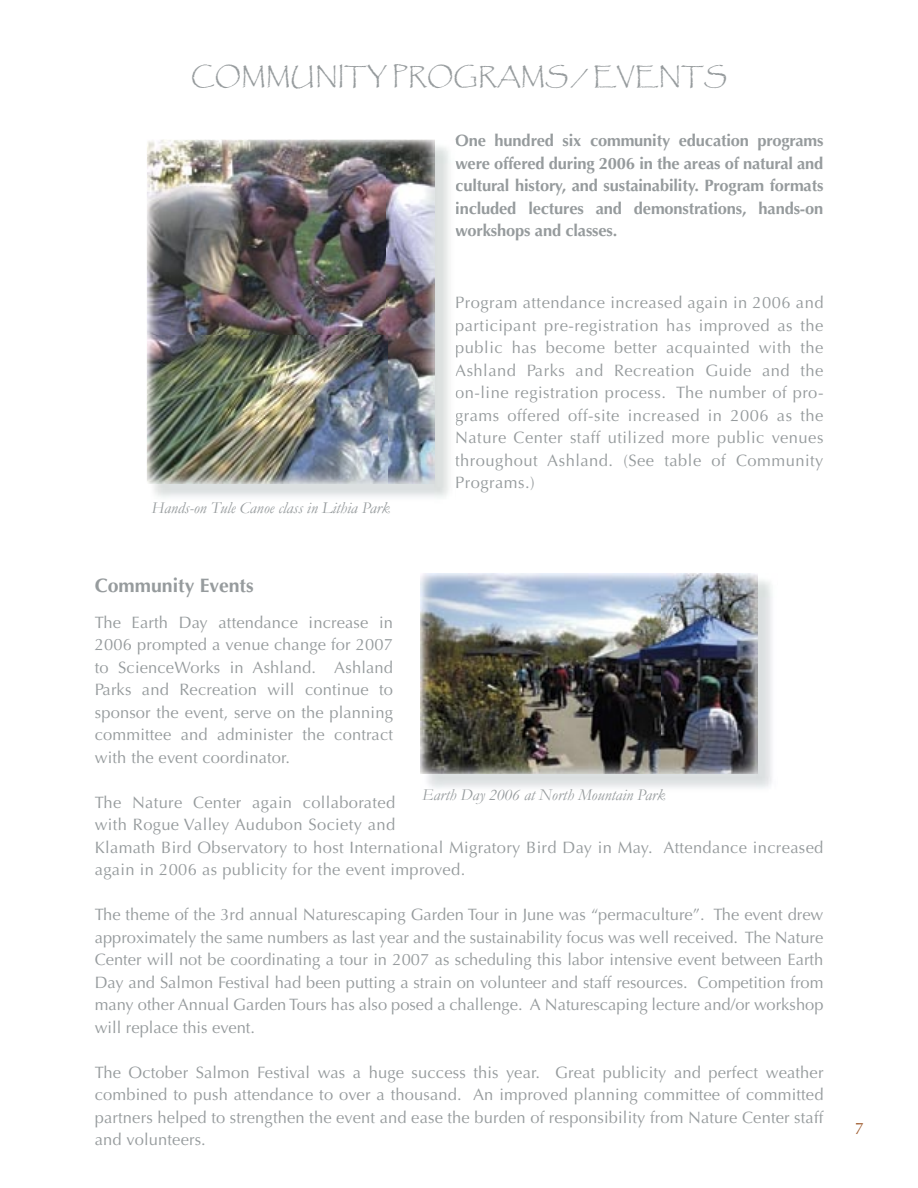
<style>
.page{position:relative;width:918px;height:1188px;background:#fff}
.page>*{position:absolute;margin:0;border:0;box-sizing:border-box;transform-origin:0 0}
.t1{font:24px "Papyrus";color:#969b9d}
.t2{font:700 19.5px "Optima";color:#969b9d}
.t3{font:16.5px/22.5px "Optima";letter-spacing:.02em;color:#969b9d;text-align:justify}
.t4{font:700 16.5px/22.5px "Optima";letter-spacing:-.01em;color:#969b9d;text-align:justify}
.t5{font:italic 16.5px "Garamond";color:#969b9d}
.t6{font:16.5px "Optima";color:#9e5b2e}
</style>
<div class="page">
<img style="left:147px;top:188px;width:1px;height:294px">
<img style="left:148px;top:140px;width:287px;height:343px">
<img style="left:427px;top:574px;width:345px;height:215px">
<img style="left:420px;top:573px;width:331px;height:50px">
<img style="left:420px;top:623px;width:1px;height:151px">
<img style="left:421px;top:574px;width:336px;height:200px">
<h1 class="t1" style="left:191px;top:62px;width:538px">COMMUNITY PROGRAMS / EVENTS</h1>
<p class="t4" style="left:455px;top:130px;width:370px">One hundred six community education programs were offered during 2006 in the areas of natural and cultural history, and sustainability. Program formats included lectures and demonstrations, hands-on workshops and classes.</p>
<p class="t5" style="left:152px;top:497px;width:240px">Hands-on Tule Canoe class in Lithia Park</p>
<p class="t3" style="left:455px;top:292px;width:370px">Program attendance increased again in 2006 and participant pre-registration has improved as the public has become better acquainted with the Ashland Parks and Recreation Guide and the on-line registration process. The number of pro&shy;grams offered off-site increased in 2006 as the Nature Center staff utilized more public venues throughout Ashland. (See table of Community Programs.)</p>
<p class="t2" style="left:95px;top:574px;width:160px">Community Events</p>
<p class="t3" style="left:95px;top:611px;width:300px">The Earth Day attendance increase in 2006 prompted a venue change for 2007 to ScienceWorks in Ashland. Ashland Parks and Recreation will continue to sponsor the event, serve on the planning committee and administer the contract with the event coordinator.</p>
<p class="t3" style="left:95px;top:791px;width:730px;text-align:left">The Nature Center again collaborated<br>with Rogue Valley Audubon Society and<br>Klamath Bird Observatory to host International Migratory Bird Day in May. Attendance increased again in 2006 as publicity for the event improved.</p>
<p class="t3" style="left:95px;top:904px;width:730px">The theme of the 3rd annual Naturescaping Garden Tour in June was “permaculture”. The event drew approximately the same numbers as last year and the sustainability focus was well received. The Nature Center will not be coordinating a tour in 2007 as scheduling this labor intensive event between Earth Day and Salmon Festival had been putting a strain on volunteer and staff resources. Competition from many other Annual Garden Tours has also posed a challenge. A Naturescaping lecture and/or workshop will replace this event.</p>
<p class="t3" style="left:95px;top:1061px;width:730px">The October Salmon Festival was a huge success this year. Great publicity and perfect weather combined to push attendance to over a thousand. An improved planning committee of committed partners helped to strengthen the event and ease the burden of responsibility from Nature Center staff and volunteers.</p>
<p class="t5" style="left:422px;top:783px;width:245px">Earth Day 2006 at North Mountain Park</p>
<p class="t6" style="left:855px;top:1119px;width:11px">7</p>
</div>
